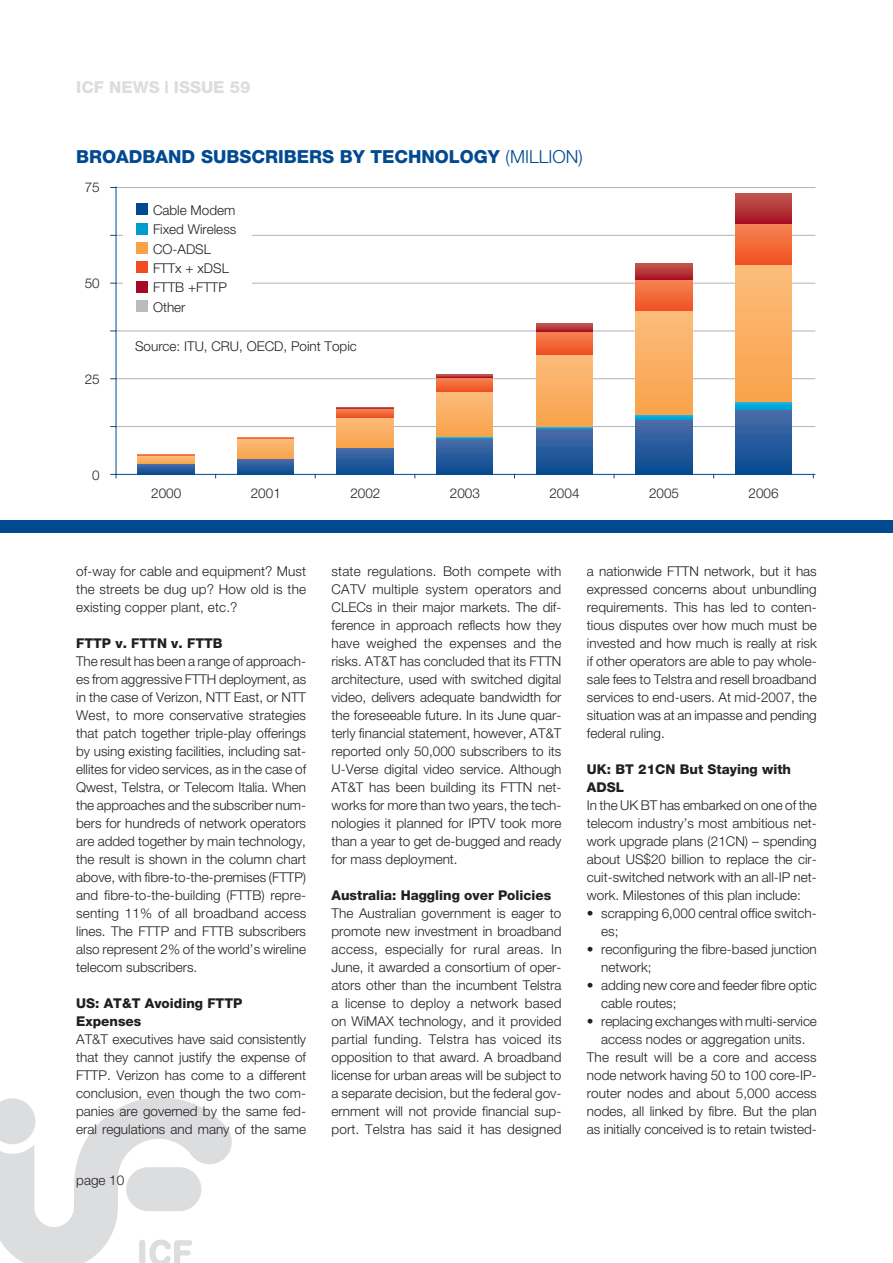
<style>
.page{position:relative;width:893px;height:1263px;background:#fff}
.page>*{position:absolute;margin:0;border:0;box-sizing:border-box;transform-origin:0 0}
.t1{font:800 18px "Helvetica Neue";color:#014a91}
.t2{font:300 18px "Helvetica Neue";color:#014a91}
.t3{font:800 16.5px "Helvetica Neue";color:#dcdddf}
.t4{font:300 13.5px/18px "Helvetica Neue";color:#231f20;text-align:justify}
.t5{font:800 13.5px/18px "Helvetica Neue";color:#231f20}
.s1{font-weight:300}
</style>
<div class="page">
<hr style="left:116px;top:235px;width:698px;height:1px;background:#b2b3b7">
<hr style="left:116px;top:187px;width:698px;height:1px;background:#b2b3b7">
<hr style="left:116px;top:426px;width:698px;height:1px;background:#b2b3b7">
<hr style="left:116px;top:378px;width:698px;height:1px;background:#b2b3b7">
<hr style="left:116px;top:330px;width:698px;height:1px;background:#b2b3b7">
<hr style="left:116px;top:283px;width:698px;height:1px;background:#b2b3b7">
<hr style="left:116px;top:187px;width:1px;height:287px;background:#014a91">
<svg style="left:137px;top:463px;width:57px;height:11px"></svg>
<svg style="left:137px;top:455px;width:57px;height:8px"></svg>
<hr style="left:137px;top:454px;width:57px;height:1px;background:#f58455">
<svg style="left:237px;top:458px;width:56px;height:16px"></svg>
<div style="left:237px;top:438px;width:56px;height:20px;background:linear-gradient(to bottom,#fcbd7e,#f9a650)"></div>
<hr style="left:237px;top:437px;width:56px;height:1px;background:#f58455">
<svg style="left:337px;top:447px;width:56px;height:27px;background:#2f5d99"></svg>
<div style="left:337px;top:417px;width:56px;height:30px;background:linear-gradient(to bottom,#fcbc7c,#f9a44d)"></div>
<svg style="left:337px;top:408px;width:56px;height:9px"></svg>
<hr style="left:337px;top:407px;width:56px;height:1px;background:#bf574f">
<div style="left:436px;top:438px;width:56px;height:36px;background:linear-gradient(to bottom,#4d6da9,#084b92)"></div>
<div style="left:436px;top:391px;width:56px;height:46px;background:linear-gradient(to bottom,#fcbc7c,#f9a34c)"></div>
<svg style="left:436px;top:377px;width:56px;height:14px"></svg>
<svg style="left:436px;top:374px;width:56px;height:3px"></svg>
<hr style="left:436px;top:437px;width:56px;height:1px;background:#28b1dc">
<div style="left:536px;top:428px;width:56px;height:46px;background:linear-gradient(to bottom,#4c6ca8,#074b92)"></div>
<div style="left:536px;top:354px;width:56px;height:73px;background:linear-gradient(to bottom,#fcbc7c,#f9a34b)"></div>
<svg style="left:536px;top:331px;width:56px;height:23px"></svg>
<svg style="left:536px;top:324px;width:56px;height:7px"></svg>
<hr style="left:536px;top:427px;width:56px;height:1px;background:#28b1dc">
<div style="left:635px;top:420px;width:56px;height:54px;background:linear-gradient(to bottom,#4b6ca8,#074b91)"></div>
<div style="left:635px;top:279px;width:56px;height:32px;background:linear-gradient(to bottom,#f58656,#f05222)"></div>
<div style="left:735px;top:224px;width:56px;height:41px;background:linear-gradient(to bottom,#f48554,#f05020)"></div>
<svg style="left:735px;top:193px;width:56px;height:31px;background:#b33539"></svg>
<svg style="left:635px;top:264px;width:56px;height:15px"></svg>
<div style="left:635px;top:311px;width:56px;height:104px;background:linear-gradient(to bottom,#fcbc7c,#f9a34b)"></div>
<svg style="left:635px;top:415px;width:56px;height:5px"></svg>
<div style="left:735px;top:410px;width:56px;height:64px;background:linear-gradient(to bottom,#4b6ca8,#064b91)"></div>
<div style="left:735px;top:265px;width:56px;height:138px;background:linear-gradient(to bottom,#fcbc7c,#f9a24a)"></div>
<div style="left:735px;top:403px;width:56px;height:7px;background:#00a8d7"></div>
<hr style="left:116px;top:474px;width:698px;height:1px;background:#014a91">
<div style="left:0;top:519px;width:892px;height:13px;background:#014a91"></div>
<div style="left:123px;top:194px;width:129px;height:124px;background:#fff"></div>
<div style="left:136px;top:203px;width:12px;height:11px;background:#014a91"></div>
<div style="left:136px;top:223px;width:12px;height:11px;background:#009cd0"></div>
<div style="left:136px;top:242px;width:12px;height:11px;background:#f9a349"></div>
<div style="left:136px;top:262px;width:12px;height:11px;background:#f04d22"></div>
<div style="left:136px;top:281px;width:12px;height:11px;background:#a70824"></div>
<div style="left:136px;top:301px;width:12px;height:11px;background:#babbbc"></div>
<svg style="left:0;top:1097px;width:231px;height:166px"></svg>
<p class="t3" style="left:76px;top:77px;width:176px">ICF News | Issue 59</p>
<h1 class="t1" style="left:76px;top:146px;width:444px">BROADBAND SU BSCRIBERS BY TECHNOLOGY <span class="s1">(million</span></h1>
<h1 class="t2" style="left:578px;top:145px;width:6px">)</h1>
<p class="t4" style="left:85px;top:178px;width:17px">75</p>
<p class="t4" style="left:85px;top:274px;width:17px">50</p>
<p class="t4" style="left:85px;top:370px;width:17px">25</p>
<p class="t4" style="left:92px;top:466px;width:9px">0</p>
<p class="t4" style="left:153px;top:200px;width:85px;line-height:19.5px;text-align:left">Cable Modem<br>Fixed Wireless<br>CO-ADSL<br>FTTx + xDSL<br>FTTB +FTTP<br>Other</p>
<p class="t4" style="left:135px;top:337px;width:223px">Source: ITU, CRU, OECD, Point Topic</p>
<p class="t4" style="left:151px;top:483px;width:32px">2000</p>
<p class="t4" style="left:251px;top:483px;width:32px">2001</p>
<p class="t4" style="left:350px;top:483px;width:32px">2002</p>
<p class="t4" style="left:449px;top:483px;width:31px">2003</p>
<p class="t4" style="left:549px;top:483px;width:32px">2004</p>
<p class="t4" style="left:648px;top:483px;width:32px">2005</p>
<p class="t4" style="left:748px;top:483px;width:32px">2006</p>
<p class="t4" style="left:76px;top:562px;width:231px">of-way for cable and equipment? Must the streets be dug up? How old is the existing copper plant, etc.?</p>
<p class="t5" style="left:76px;top:634px;width:148px">FTTP v. FTTN v. FTTB</p>
<p class="t4" style="left:76px;top:652px;width:231px">The result has been a range of approach&shy;es from aggressive FTTH deployment, as in the case of Verizon, NTT East, or NTT West, to more conservative strategies that patch together triple-play offerings by using existing facilities, including sat&shy;ellites for video services, as in the case of Qwest, Telstra, or Telecom Italia. When the approaches and the subscriber num&shy;bers for hundreds of network operators are added together by main technology, the result is shown in the column chart above, with fibre-to-the-premises (FTTP) and fibre-to-the-building (FTTB) repre&shy;senting 11% of all broadband access lines. The FTTP and FTTB subscribers also represent 2% of the world’s wireline telecom subscribers.</p>
<p class="t5" style="left:76px;top:994px;width:168px">US: AT&amp;T Avoiding FTTP<br>Expenses</p>
<p class="t4" style="left:76px;top:1030px;width:231px">AT&amp;T executives have said consistently that they cannot justify the expense of FTTP. Verizon has come to a different conclusion, even though the two com&shy;panies are governed by the same fed&shy;eral regulations and many of the same</p>
<p class="t4" style="left:76px;top:1170px;width:50px">page 10</p>
<p class="t4" style="left:331px;top:562px;width:231px">state regulations. Both compete with CATV multiple system operators and CLECs in their major markets. The dif&shy;ference in approach reflects how they have weighed the expenses and the risks. AT&amp;T has concluded that its FTTN architecture, used with switched digital video, delivers adequate bandwidth for the foreseeable future. In its June quar&shy;terly financial statement, however, AT&amp;T reported only 50,000 subscribers to its U-Verse digital video service. Although AT&amp;T has been building its FTTN net&shy;works for more than two years, the tech&shy;nologies it planned for IPTV took more than a year to get de-bugged and ready for mass deployment.</p>
<p class="t5" style="left:331px;top:886px;width:221px">Australia: Haggling over Policies</p>
<p class="t4" style="left:331px;top:904px;width:231px">The Australian government is eager to promote new investment in broadband access, especially for rural areas. In June, it awarded a consortium of oper&shy;ators other than the incumbent Telstra a license to deploy a network based on WiMAX technology, and it provided partial funding. Telstra has voiced its opposition to that award. A broadband license for urban areas will be subject to a separate decision, but the federal gov&shy;ernment will not provide financial sup&shy;port. Telstra has said it has designed</p>
<p class="t4" style="left:586px;top:562px;width:231px">a nationwide FTTN network, but it has expressed concerns about unbundling requirements. This has led to conten&shy;tious disputes over how much must be invested and how much is really at risk if other operators are able to pay whole&shy;sale fees to Telstra and resell broadband services to end-users. At mid-2007, the situation was at an impasse and pending federal ruling.</p>
<p class="t5" style="left:586px;top:760px;width:206px">UK: BT 21CN But Staying with<br>ADSL</p>
<p class="t4" style="left:586px;top:796px;width:231px">In the UK BT has embarked on one of the telecom industry’s most ambitious net&shy;work upgrade plans (21CN) – spending about US$20 billion to replace the cir&shy;cuit-switched network with an all-IP net&shy;work. Milestones of this plan include:</p>
<p class="t4" style="left:601px;top:904px;width:217px;text-indent:-14px">• scrapping 6,000 central office switch&shy;es;</p>
<p class="t4" style="left:601px;top:940px;width:217px;text-indent:-14px">• reconfiguring the fibre-based junction network;</p>
<p class="t4" style="left:601px;top:976px;width:217px;text-indent:-14px">• adding new core and feeder fibre optic cable routes;</p>
<p class="t4" style="left:586px;top:1012px;width:231px;text-align:center">• replacing exchanges with multi-service access nodes or aggregation units.<br>The result will be a core and access node network having 50 to 100 core-IP&shy;router nodes and about 5,000 access nodes, all linked by fibre. But the plan as initially conceived is to retain twisted-</p>
</div>
